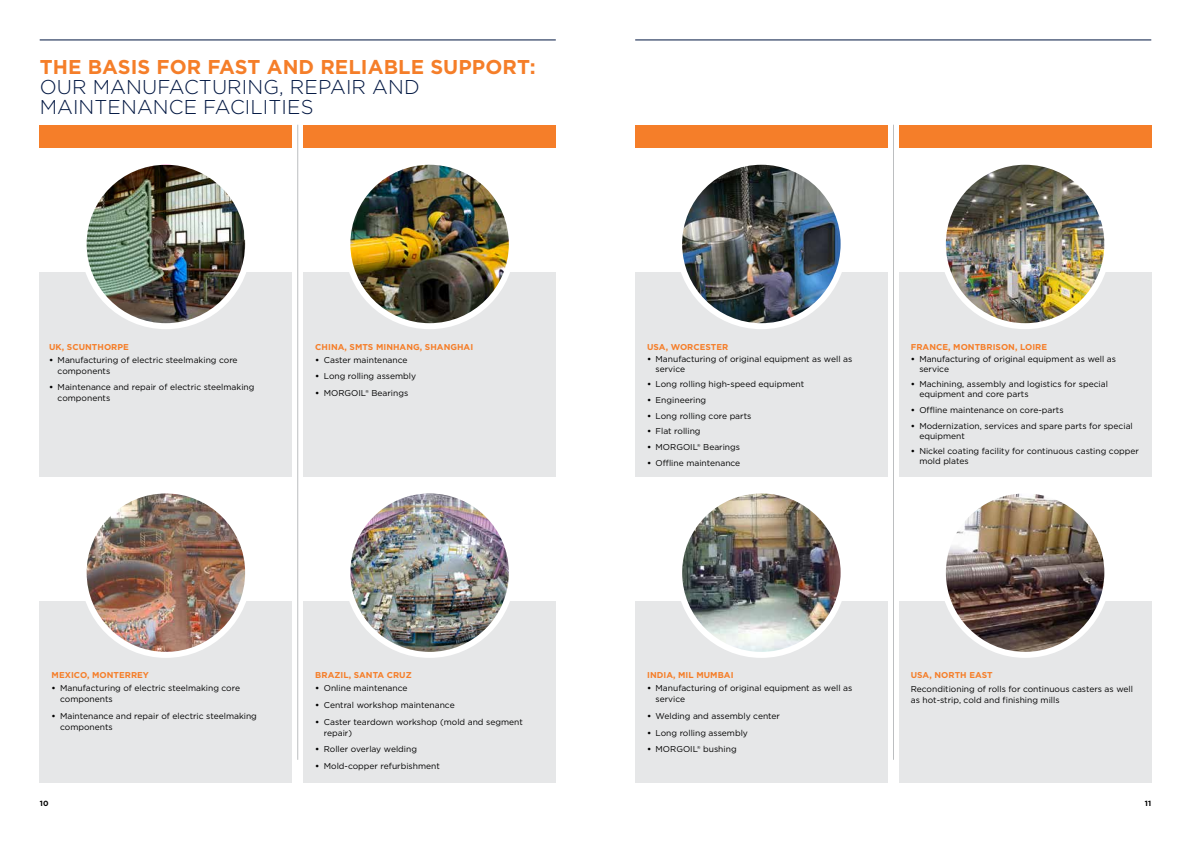
<style>
.page{position:relative;width:1191px;height:842px;background:#fff}
.page>*{position:absolute;margin:0;border:0;box-sizing:border-box;transform-origin:0 0}
.t1{font:300 20px/20px "Gotham";letter-spacing:.005em;color:#001641}
.t2{font:700 20px "Gotham";letter-spacing:.005em;color:#f57e29}
.t3{font:8.5px/11px "Gotham";color:#000}
.t4{font:700 8.5px "Gotham";letter-spacing:.005em;color:#f57e29}
.t5{font:700 7.5px "Gotham";color:#000}
.s1{font-weight:700}
</style>
<div class="page">
<hr style="left:40px;top:40px;width:516px;height:1px;background:#001641">
<hr style="left:635px;top:40px;width:516px;height:1px;background:#001641">
<div style="left:40px;top:272px;width:252px;height:204px;background:#e6e7e8"></div>
<img style="left:85px;top:166px;width:161px;height:160px">
<div style="left:81px;top:159px;width:170px;height:170px;border:6px solid #fff;border-radius:50%"></div>
<div style="left:40px;top:601px;width:252px;height:181px;background:#e6e7e8"></div>
<img style="left:84px;top:490px;width:164px;height:165px;border-radius:82px">
<div style="left:81px;top:487px;width:170px;height:171px;border:6px solid #fff;border-radius:50%"></div>
<div style="left:303px;top:272px;width:253px;height:204px;background:#e6e7e8"></div>
<img style="left:347px;top:162px;width:165px;height:164px;border-radius:82px">
<div style="left:344px;top:159px;width:171px;height:170px;border:6px solid #fff;border-radius:50%"></div>
<div style="left:303px;top:601px;width:253px;height:181px;background:#e6e7e8"></div>
<img style="left:347px;top:490px;width:165px;height:165px;border-radius:82px">
<div style="left:344px;top:487px;width:171px;height:171px;border:6px solid #fff;border-radius:50%"></div>
<div style="left:40px;top:125px;width:252px;height:22px;background:#f57e29"></div>
<div style="left:303px;top:125px;width:253px;height:22px;background:#f57e29"></div>
<div style="left:635px;top:272px;width:252px;height:204px;background:#e6e7e8"></div>
<img style="left:679px;top:162px;width:164px;height:164px;border-radius:82px">
<div style="left:676px;top:159px;width:170px;height:170px;border:6px solid #fff;border-radius:50%"></div>
<div style="left:635px;top:601px;width:252px;height:181px;background:#e6e7e8"></div>
<img style="left:679px;top:490px;width:164px;height:165px;border-radius:82px">
<div style="left:676px;top:487px;width:170px;height:171px;border:6px solid #fff;border-radius:50%"></div>
<div style="left:899px;top:272px;width:252px;height:204px;background:#e6e7e8"></div>
<img style="left:943px;top:162px;width:164px;height:164px;border-radius:82px">
<div style="left:940px;top:159px;width:170px;height:170px;border:6px solid #fff;border-radius:50%"></div>
<div style="left:899px;top:601px;width:252px;height:181px;background:#e6e7e8"></div>
<img style="left:943px;top:490px;width:164px;height:165px;border-radius:82px">
<div style="left:940px;top:487px;width:170px;height:171px;border:6px solid #fff;border-radius:50%"></div>
<div style="left:635px;top:125px;width:252px;height:22px;background:#f57e29"></div>
<div style="left:899px;top:125px;width:252px;height:22px;background:#f57e29"></div>
<hr style="left:297px;top:125px;width:1px;height:635px;background:#bcbec0">
<hr style="left:893px;top:125px;width:1px;height:635px;background:#bcbec0">
<h1 class="t2" style="left:40px;top:53px;width:497px">THE BASIS FOR FAST AND RELIABLE SUPPORT:</h1>
<h1 class="t1" style="left:40px;top:76px;width:381px">OUR MANUFACTURING, REPAIR AND<br>MAINTENANCE FACILITIES</h1>
<p class="t4" style="left:49px;top:341px;width:81px">UK, SCUNTHORPE</p>
<p class="t3" style="left:58px;top:354px;width:181px;text-indent:-8px"><span class="s1">•</span> Manufacturing of electric steelmaking core components</p>
<p class="t3" style="left:58px;top:381px;width:198px;text-indent:-8px"><span class="s1">•</span> Maintenance and repair of electric steelmaking components</p>
<p class="t4" style="left:315px;top:341px;width:159px">CHINA, SMTS MINHANG, SHANGHAI</p>
<p class="t3" style="left:315px;top:354px;width:94px"><span class="s1">•</span> Caster maintenance</p>
<p class="t3" style="left:315px;top:370px;width:102px"><span class="s1">•</span> Long rolling assembly</p>
<p class="t3" style="left:315px;top:387px;width:94px"><span class="s1">•</span> MORGOIL® Bearings</p>
<p class="t4" style="left:647px;top:341px;width:83px">USA, WORCESTER</p>
<p class="t3" style="left:655px;top:353px;width:198px;line-height:10px;text-indent:-8px"><span class="s1">•</span> Manufacturing of original equipment as well as service</p>
<p class="t3" style="left:647px;top:378px;width:159px"><span class="s1">•</span> Long rolling high-speed equipment</p>
<p class="t3" style="left:647px;top:394px;width:61px"><span class="s1">•</span> Engineering</p>
<p class="t3" style="left:647px;top:410px;width:106px"><span class="s1">•</span> Long rolling core parts</p>
<p class="t3" style="left:647px;top:425px;width:55px"><span class="s1">•</span> Flat rolling</p>
<p class="t3" style="left:647px;top:441px;width:94px"><span class="s1">•</span> MORGOIL® Bearings</p>
<p class="t3" style="left:647px;top:457px;width:95px"><span class="s1">•</span> Offline maintenance</p>
<p class="t4" style="left:910px;top:341px;width:138px">FRANCE, MONTBRISON, LOIRE</p>
<p class="t3" style="left:919px;top:353px;width:198px;line-height:10px;text-indent:-8px"><span class="s1">•</span> Manufacturing of original equipment as well as service</p>
<p class="t3" style="left:919px;top:379px;width:190px;line-height:10px;text-indent:-8px"><span class="s1">•</span> Machining, assembly and logistics for special equipment and core parts</p>
<p class="t3" style="left:910px;top:404px;width:154px"><span class="s1">•</span> Offline maintenance on core-parts</p>
<p class="t3" style="left:919px;top:420px;width:215px;line-height:10px;text-indent:-8px"><span class="s1">•</span> Modernization, services and spare parts for special equipment</p>
<p class="t3" style="left:919px;top:446px;width:221px;line-height:10px;text-indent:-8px"><span class="s1">•</span> Nickel coating facility for continuous casting copper mold plates</p>
<p class="t4" style="left:52px;top:670px;width:99px">MEXICO, MONTERREY</p>
<p class="t3" style="left:60px;top:683px;width:181px;text-indent:-8px"><span class="s1">•</span> Manufacturing of electric steelmaking core components</p>
<p class="t3" style="left:60px;top:710px;width:198px;text-indent:-8px"><span class="s1">•</span> Maintenance and repair of electric steelmaking components</p>
<p class="t4" style="left:315px;top:670px;width:98px">BRAZIL, SANTA CRUZ</p>
<p class="t3" style="left:315px;top:683px;width:94px"><span class="s1">•</span> Online maintenance</p>
<p class="t3" style="left:315px;top:699px;width:141px"><span class="s1">•</span> Central workshop maintenance</p>
<p class="t3" style="left:324px;top:716px;width:200px;text-indent:-8px"><span class="s1">•</span> Caster teardown workshop (mold and segment repair)</p>
<p class="t3" style="left:315px;top:744px;width:103px"><span class="s1">•</span> Roller overlay welding</p>
<p class="t3" style="left:315px;top:760px;width:126px"><span class="s1">•</span> Mold-copper refurbishment</p>
<p class="t4" style="left:647px;top:670px;width:88px">INDIA, MIL MUMBAI</p>
<p class="t3" style="left:655px;top:683px;width:198px;text-indent:-8px"><span class="s1">•</span> Manufacturing of original equipment as well as service</p>
<p class="t3" style="left:647px;top:710px;width:134px"><span class="s1">•</span> Welding and assembly center</p>
<p class="t3" style="left:647px;top:727px;width:102px"><span class="s1">•</span> Long rolling assembly</p>
<p class="t3" style="left:647px;top:744px;width:91px"><span class="s1">•</span> MORGOIL® bushing</p>
<p class="t4" style="left:910px;top:670px;width:83px">USA, NORTH EAST</p>
<p class="t3" style="left:910px;top:683px;width:224px;line-height:11.3px">Reconditioning of rolls for continuous casters as well as hot-strip, cold and finishing mills</p>
<p class="t5" style="left:40px;top:798px;width:10px">10</p>
<p class="t5" style="left:1144px;top:798px;width:8px">11</p>
</div>
